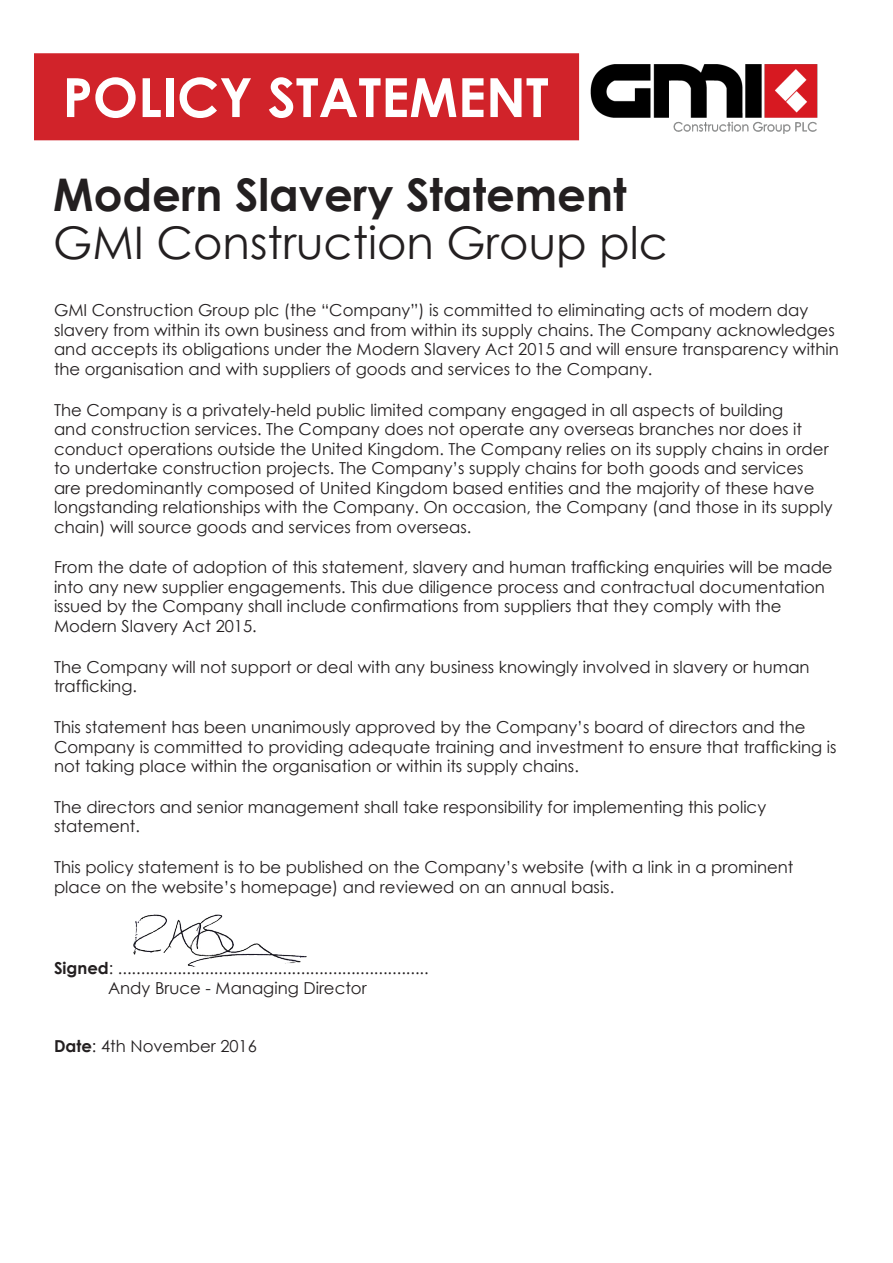
<style>
.page{position:relative;width:893px;height:1263px;background:#fff}
.page>*{position:absolute;margin:0;border:0;box-sizing:border-box;transform-origin:0 0}
.Main_Heading_Bold{font:700 54px "Century Gothic";color:#fff}
.Main_Heading_Thin{font:45px "Century Gothic";color:#231f20}
.Main_Heading_Bold-2{font:700 45px "Century Gothic";color:#231f20}
.t1{font:16.5px/19.5px "Century Gothic";color:#231f20}
.s1{font-weight:700}
</style>
<div class="page">
<div style="left:34px;top:53px;width:545px;height:87px;background:#d1232a;border:2px solid #d1232a"></div>
<img style="left:579px;top:55px;width:239px;height:85px">
<img style="left:133px;top:914px;width:174px;height:53px">
<p class="Main_Heading_Bold" style="left:63px;top:56px;width:487px">POLICY STATEMENT</p>
<p class="Main_Heading_Bold-2" style="left:53px;top:161px;width:575px">Modern Slavery Statement</p>
<p class="Main_Heading_Thin" style="left:53px;top:212px;width:616px">GMI Construction Group plc</p>
<p class="t1" style="left:54px;top:300px;width:786px">GMI Construction Group plc (the “Company”) is committed to eliminating acts of modern day slavery from within its own business and from within its supply chains. The Company acknowledges and accepts its obligations under the Modern Slavery Act 2015 and will ensure transparency within the organisation and with suppliers of goods and services to the Company.</p>
<p class="t1" style="left:54px;top:400px;width:780px">The Company is a privately-held public limited company engaged in all aspects of building<br>and construction services. The Company does not operate any overseas branches nor does it conduct operations outside the United Kingdom. The Company relies on its supply chains in order to undertake construction projects. The Company’s supply chains for both goods and services are predominantly composed of United Kingdom based entities and the majority of these have longstanding relationships with the Company. On occasion, the Company (and those in its supply chain) will source goods and services from overseas.</p>
<p class="t1" style="left:54px;top:557px;width:780px">From the date of adoption of this statement, slavery and human trafficking enquiries will be made into any new supplier engagements. This due diligence process and contractual documentation issued by the Company shall include confirmations from suppliers that they comply with the Modern Slavery Act 2015.</p>
<p class="t1" style="left:54px;top:657px;width:757px">The Company will not support or deal with any business knowingly involved in slavery or human trafficking.</p>
<p class="t1" style="left:54px;top:717px;width:784px">This statement has been unanimously approved by the Company’s board of directors and the<br>Company is committed to providing adequate training and investment to ensure that trafficking is not taking place within the organisation or within its supply chains.</p>
<p class="t1" style="left:54px;top:797px;width:714px">The directors and senior management shall take responsibility for implementing this policy statement.</p>
<p class="t1" style="left:54px;top:857px;width:741px">This policy statement is to be published on the Company’s website (with a link in a prominent place on the website’s homepage) and reviewed on an annual basis.</p>
<p class="t1" style="left:54px;top:958px;width:376px"><span class="s1">Signed</span>: ....................................................................</p>
<p class="t1" style="left:108px;top:978px;width:260px">Andy Bruce - Managing Director</p>
<p class="t1" style="left:54px;top:1036px;width:204px"><span class="s1">Date</span>: 4th November 2016</p>
</div>
